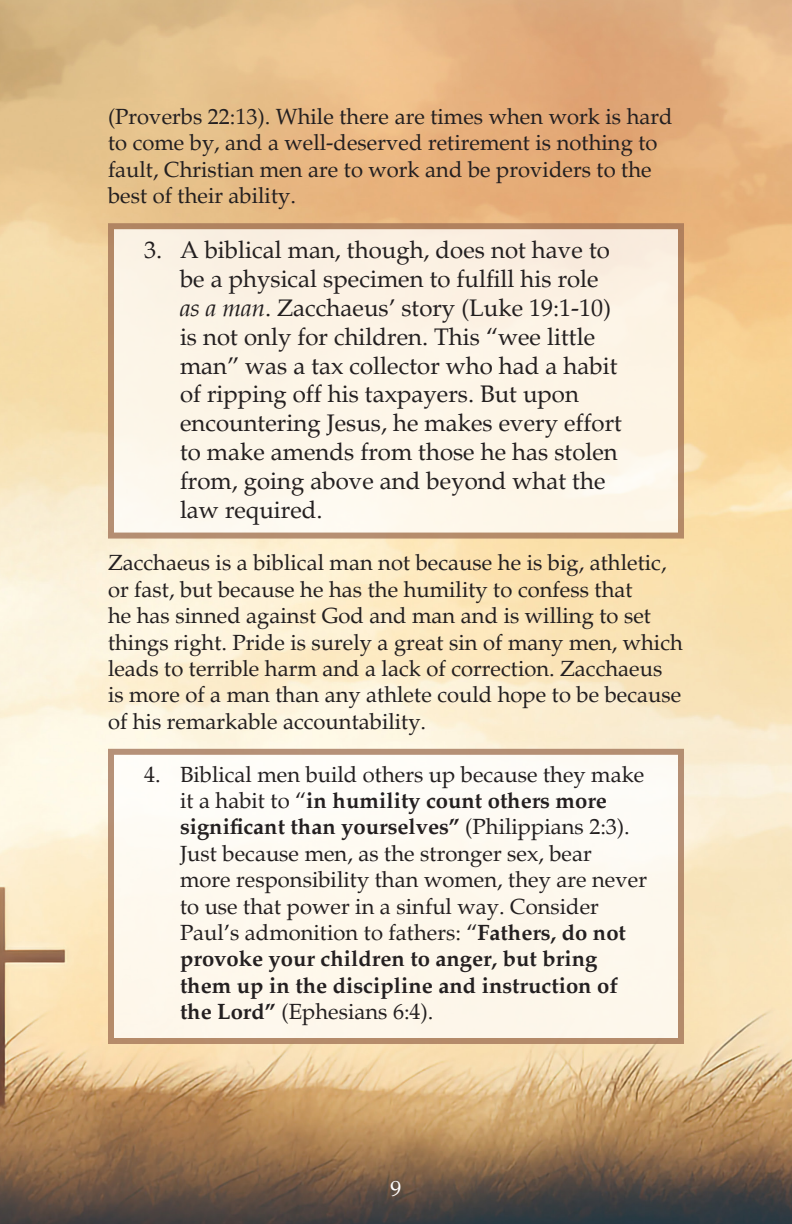
<style>
.page{position:relative;width:792px;height:1224px;background:#fff}
.page>*{position:absolute;margin:0;border:0;box-sizing:border-box;transform-origin:0 0}
.t1{font:24px/28.8px "Palatino";color:#231f20}
.Default{font:22px/26.4px "Palatino";color:#231f20}
.t2{font:22px "Palatino";color:#fff}
.s1{font-style:italic}
.s2{font-weight:700}
</style>
<div class="page">
<img style="left:0;top:0;width:792px;height:1224px">
<div style="left:108px;top:749px;width:576px;height:295px;background:#fef8ed;border:6px solid #9e6f53"></div>
<div style="left:108px;top:223px;width:576px;height:316px;background:#fdf5e7;border:6px solid #9e6f53"></div>
<p class="Default" style="left:108px;top:104px;width:566px">(Proverbs 22:13). While there are times when work is hard to come by, and a well-deserved retirement is nothing to fault, Christian men are to work and be providers to the best of their ability.</p>
<p class="t1" style="left:180px;top:236px;width:444px;text-indent:-36px">3. A biblical man, though, does not have to be a physical specimen to fulfill his role <span class="s1">as a man</span>. Zacchaeus’ story (Luke 19:1-10) is not only for children. This “wee little man” was a tax collector who had a habit of ripping off his taxpayers. But upon encountering Jesus, he makes every effort to make amends from those he has stolen from, going above and beyond what the law required.</p>
<p class="Default" style="left:108px;top:550px;width:576px">Zacchaeus is a biblical man not because he is big, athletic, or fast, but because he has the humility to confess that<br>he has sinned against God and man and is willing to set things right. Pride is surely a great sin of many men, which leads to terrible harm and a lack of correction. Zacchaeus is more of a man than any athlete could hope to be because of his remarkable accountability.</p>
<p class="Default" style="left:180px;top:761px;width:469px;text-indent:-36px">4. Biblical men build others up because they make it a habit to “<span class="s2">in humility count others more significant than yourselves”</span> (Philippians 2:3).<br>Just because men, as the stronger sex, bear more responsibility than women, they are never to use that power in a sinful way. Consider Paul’s admonition to fathers: “<span class="s2">Fathers, do not provoke your children to anger, but bring them up in the discipline and instruction of the Lord”</span> (Ephesians 6:4).</p>
<p class="t2" style="left:390px;top:1175px;width:12px">9</p>
</div>
